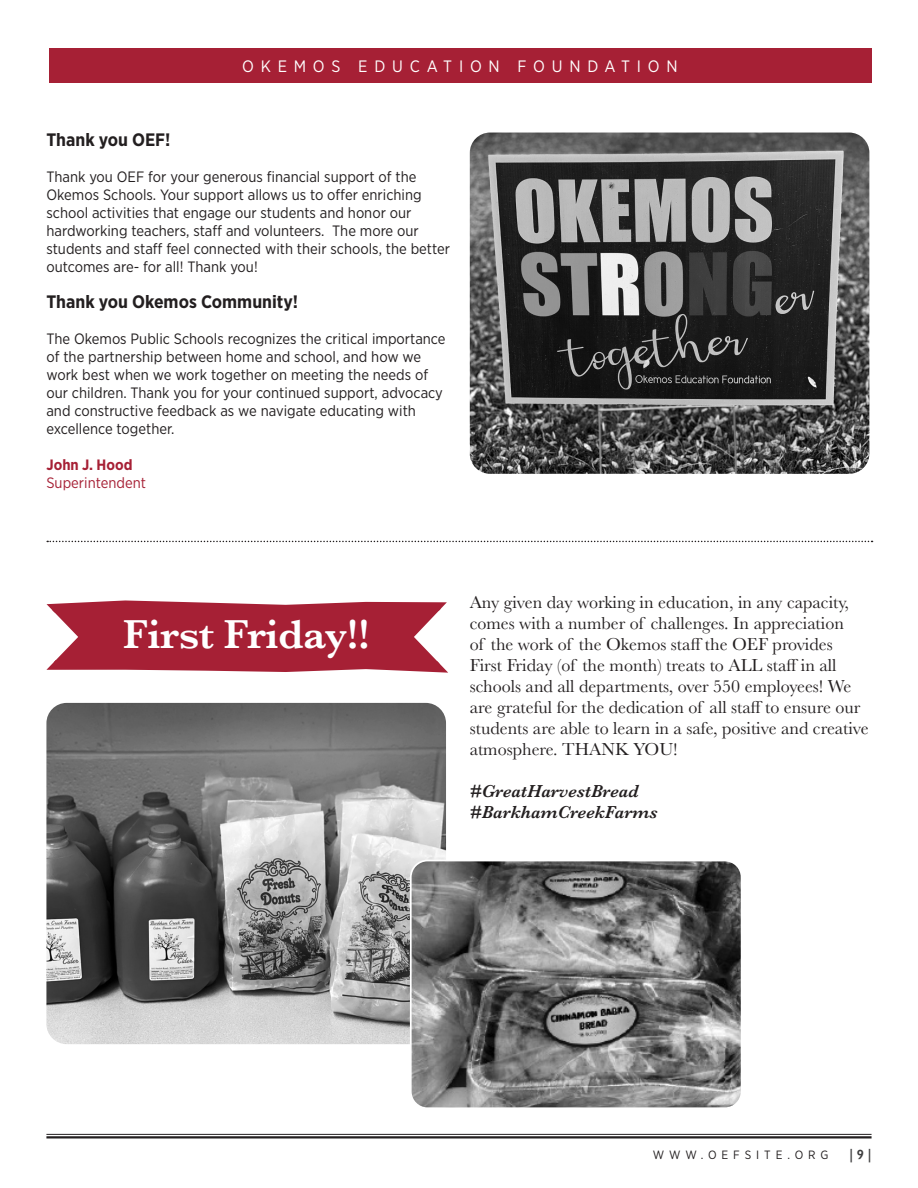
<style>
.page{position:relative;width:918px;height:1188px;background:#fff}
.page>*{position:absolute;margin:0;border:0;box-sizing:border-box;transform-origin:0 0}
.t1{font:600 42px "Baskerville";letter-spacing:-.01em;color:#fff}
.t2{font:18px/21px "Baskerville";color:#231f20}
.t3{font:700 18px "Gotham Narrow";color:#231f20}
.t4{font:italic 600 18px "Baskerville";color:#231f20}
.t5{font:16.5px "Gotham Narrow";letter-spacing:.41em;color:#fff}
.t6{font:15px/18px "Gotham Narrow";color:#231f20}
.t7{font:15px "Gotham Narrow";color:#a62035}
.t8{font:700 15px "Gotham Narrow";color:#a62035}
.t9{font:600 13.5px "Gill Sans";color:#3e3e3f}
.t10{font:12px "Gotham Narrow";letter-spacing:.41em;color:#231f20}
</style>
<div class="page">
<div style="left:49px;top:48px;width:823px;height:35px;background:#a62035"></div>
<hr style="left:46px;top:1134px;width:826px;height:1px;background:#231f20">
<hr style="left:46px;top:1136px;width:826px;height:2px;background:#231f20">
<svg style="left:46px;top:600px;width:402px;height:73px;background:#b34052"></svg>
<svg style="left:47px;top:541px;width:826px;height:1px"></svg>
<img style="left:470px;top:133px;width:399px;height:341px">
<img style="left:46px;top:703px;width:400px;height:341px">
<img style="left:411px;top:861px;width:328px;height:245px">
<div style="left:410px;top:860px;width:332px;height:249px;border:2px solid #fff;border-radius:17px"></div>
<p class="t5" style="left:242px;top:56px;width:437px">OKEMOS EDUCATION FOUNDATION</p>
<p class="t3" style="left:46px;top:129px;width:126px">Thank you OEF!</p>
<p class="t6" style="left:46px;top:168px;width:405px">Thank you OEF for your generous financial support of the Okemos Schools. Your support allows us to offer enriching school activities that engage our students and honor our hardworking teachers, staff and volunteers. The more our students and staff feel connected with their schools, the better outcomes are- for all! Thank you!</p>
<p class="t3" style="left:46px;top:291px;width:253px">Thank you Okemos Community!</p>
<p class="t6" style="left:46px;top:330px;width:401px">The Okemos Public Schools recognizes the critical importance of the partnership between home and school, and how we work best when we work together on meeting the needs of our children. Thank you for your continued support, advocacy and constructive feedback as we navigate educating with excellence together.</p>
<p class="t8" style="left:46px;top:455px;width:88px">John J. Hood</p>
<p class="t7" style="left:46px;top:474px;width:101px">Superintendent</p>
<p class="t1" style="left:123px;top:605px;width:248px">First Friday!!</p>
<p class="t2" style="left:470px;top:592px;width:400px">Any given day working in education, in any capacity, comes with a number of challenges. In appreciation<br>of the work of the Okemos staff the OEF provides First Friday (of the month) treats to ALL staff in all schools and all departments, over 550 employees! We are grateful for the dedication of all staff to ensure our students are able to learn in a safe, positive and creative atmosphere. THANK YOU!</p>
<p class="t4" style="left:470px;top:779px;width:170px">#GreatHarvestBread</p>
<p class="t4" style="left:470px;top:800px;width:189px">#BarkhamCreekFarms</p>
<p class="t10" style="left:653px;top:1147px;width:177px">WWW.OEFSITE.ORG</p>
<p class="t9" style="left:850px;top:1146px;width:23px">| 9 |</p>
</div>
